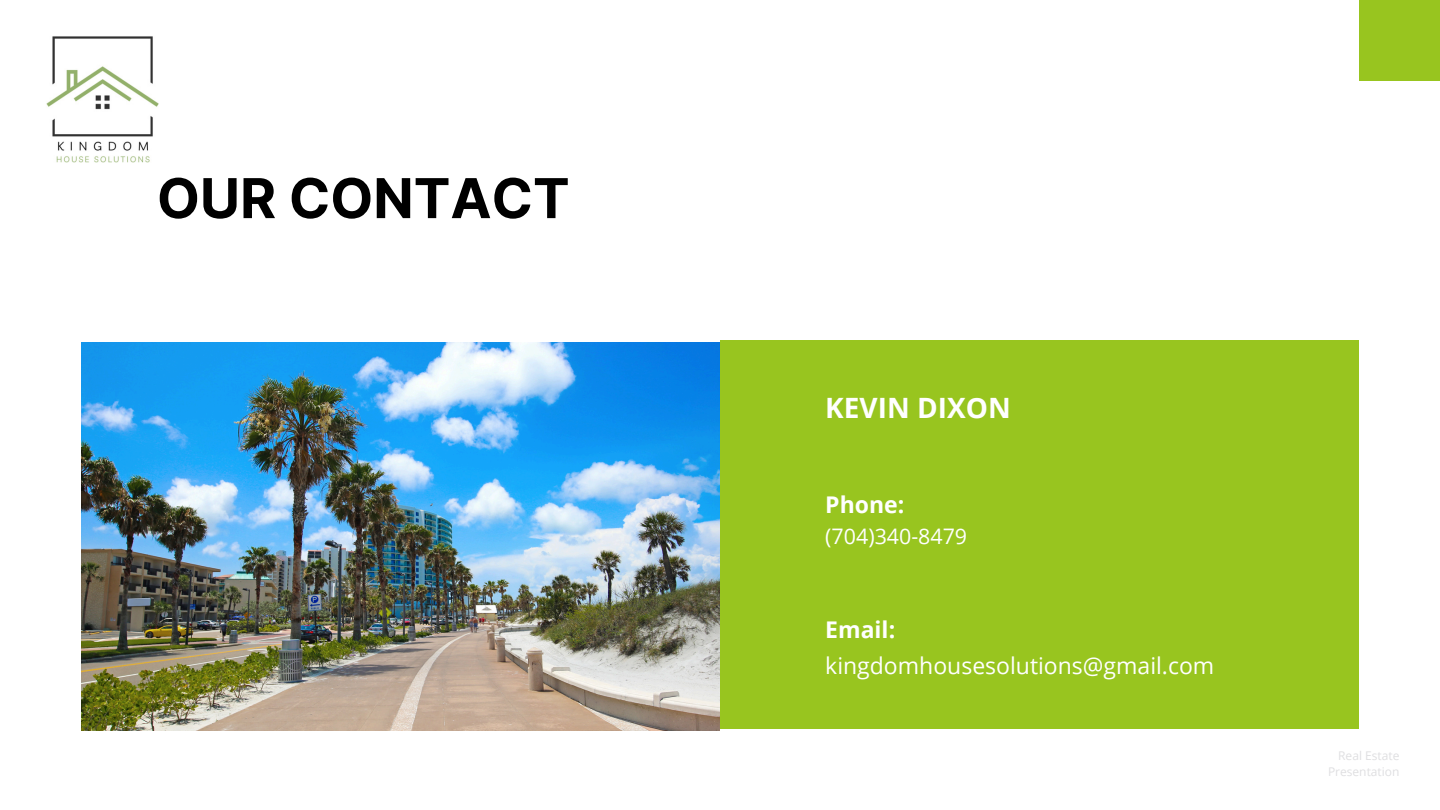
<style>
.page{position:relative;width:1440px;height:810px;background:#fff}
.page>*{position:absolute;margin:0;border:0;box-sizing:border-box;transform-origin:0 0}
.t1{font:700 55px "Inter";color:#000}
.t2{font:700 28px "Open Sans";color:#fff}
.t3{font:23px "Open Sans";color:#fff}
.t4{font:700 23px "Open Sans";color:#fff}
.t5{font:21.4px "Open Sans";color:#fff}
.t6{font:12px/16.5px "Open Sans";color:#dfdfe1;text-align:right}
</style>
<div class="page">
<div style="left:1359px;top:0;width:81px;height:81px;background:#98c51f"></div>
<img style="left:81px;top:342px;width:639px;height:389px">
<div style="left:720px;top:340px;width:639px;height:389px;background:#98c51f"></div>
<img style="left:46px;top:36px;width:113px;height:127px">
<h4 class="t1" style="left:157px;top:165px;width:414px">OUR CONTACT</h4>
<p class="t2" style="left:825px;top:388px;width:187px">KEVIN DIXON</p>
<h3 class="t4" style="left:825px;top:488px;width:81px">Phone:</h3>
<h2 class="t5" style="left:825px;top:521px;width:143px">(704)340-8479</h2>
<h3 class="t4" style="left:825px;top:614px;width:71px">Email:</h3>
<h4 class="t3" style="left:825px;top:650px;width:391px">kingdomhousesolutions@gmail.com</h4>
<h1 class="t6" style="left:1328px;top:747px;width:73px">Real Estate<br>Presentation</h1>
</div>
